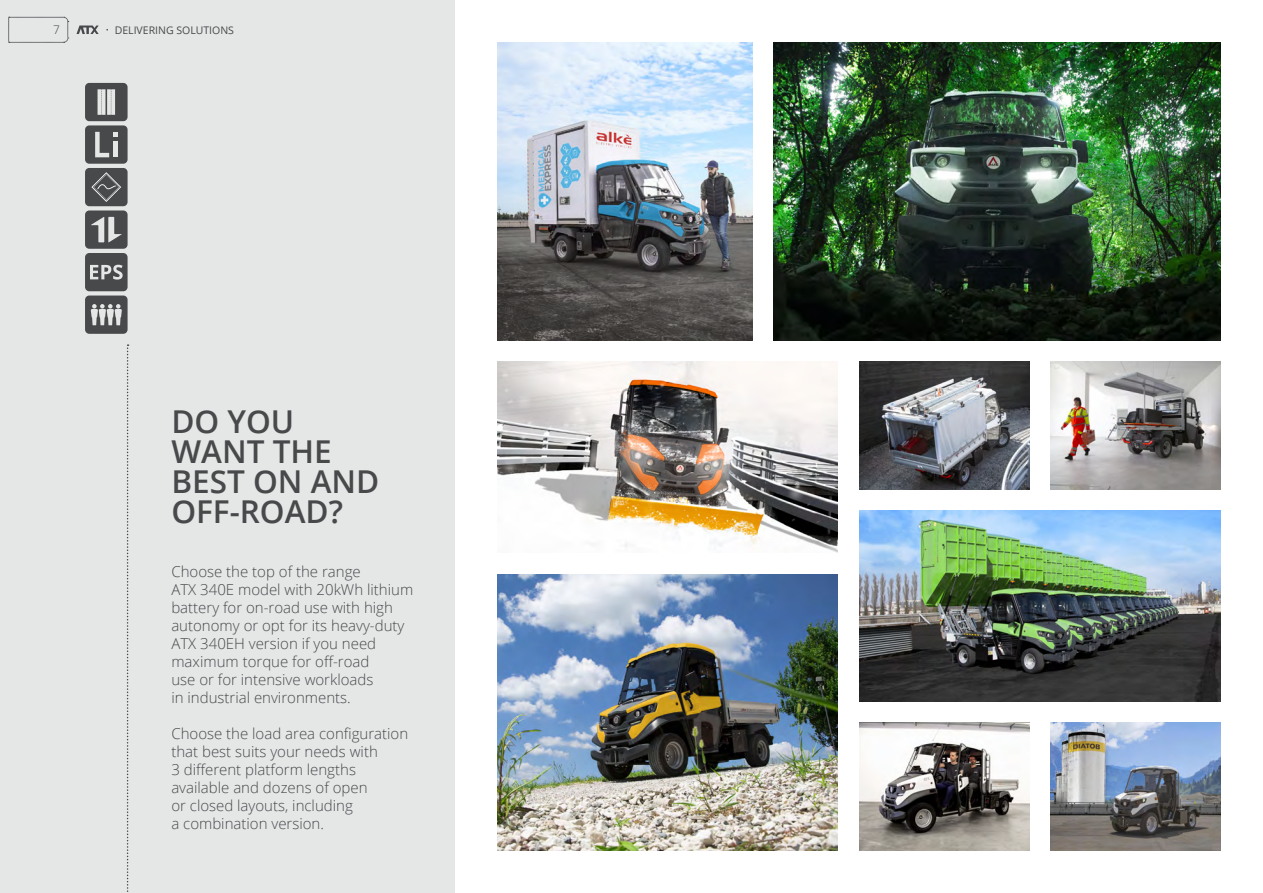
<style>
.page{position:relative;width:1263px;height:893px;background:#e5e6e6}
.page>*{position:absolute;margin:0;border:0;box-sizing:border-box;transform-origin:0 0}
.t1{font:600 31.5px/30px "Open Sans";color:#48494b}
.t2{font:300 15px/18px "Open Sans";color:#48494b}
.t3{font:300 11.85px "Open Sans";color:#48494b}
.t4{font:10.5px "Open Sans";color:#48494b}
</style>
<div class="page">
<div style="left:455px;top:0;width:808px;height:893px;background:#fff"></div>
<img style="left:497px;top:574px;width:341px;height:276px">
<img style="left:859px;top:361px;width:170px;height:128px">
<img style="left:859px;top:723px;width:170px;height:127px">
<img style="left:859px;top:510px;width:361px;height:192px">
<img style="left:1050px;top:723px;width:170px;height:127px">
<img style="left:1050px;top:361px;width:170px;height:128px">
<img style="left:774px;top:43px;width:446px;height:297px">
<img style="left:497px;top:43px;width:256px;height:297px">
<img style="left:497px;top:361px;width:341px;height:192px">
<svg style="left:127px;top:344px;width:2px;height:548px"></svg>
<div style="left:85px;top:296px;width:43px;height:38px;background:#48494b;border-radius:4px"></div>
<svg style="left:91px;top:304px;width:31px;height:21px"></svg>
<div style="left:85px;top:253px;width:43px;height:38px;background:#48494b;border-radius:4px"></div>
<div style="left:85px;top:210px;width:43px;height:39px;background:#48494b;border-radius:4px"></div>
<svg style="left:90px;top:265px;width:33px;height:15px"></svg>
<svg style="left:91px;top:217px;width:31px;height:25px"></svg>
<div style="left:85px;top:168px;width:43px;height:38px;background:#48494b;border-radius:4px"></div>
<div style="left:85px;top:83px;width:43px;height:38px;background:#48494b;border-radius:4px"></div>
<div style="left:85px;top:125px;width:43px;height:39px;background:#48494b;border-radius:4px"></div>
<svg style="left:95px;top:132px;width:22px;height:25px"></svg>
<svg style="left:98px;top:89px;width:17px;height:26px"></svg>
<svg style="left:91px;top:172px;width:30px;height:30px"></svg>
<svg style="left:8px;top:17px;width:61px;height:26px"></svg>
<svg style="left:77px;top:26px;width:22px;height:8px"></svg>
<p class="t3" style="left:53px;top:22px;width:8px">7</p>
<p class="t4" style="left:115px;top:23px;width:121px">DELIVERING SOLUTIONS</p>
<h1 class="t1" style="left:171px;top:406px;width:209px">DO YOU<br>WANT THE<br>BEST ON AND<br>OFF-ROAD?</h1>
<p class="t2" style="left:171px;top:562px;width:243px">Choose the top of the range<br>ATX 340E model with 20kWh lithium battery for on-road use with high autonomy or opt for its heavy-duty<br>ATX 340EH version if you need maximum torque for off-road<br>use or for intensive workloads<br>in industrial environments.</p>
<p class="t2" style="left:171px;top:724px;width:238px">Choose the load area configuration that best suits your needs with<br>3 different platform lengths available and dozens of open<br>or closed layouts, including<br>a combination version.</p>
</div>
